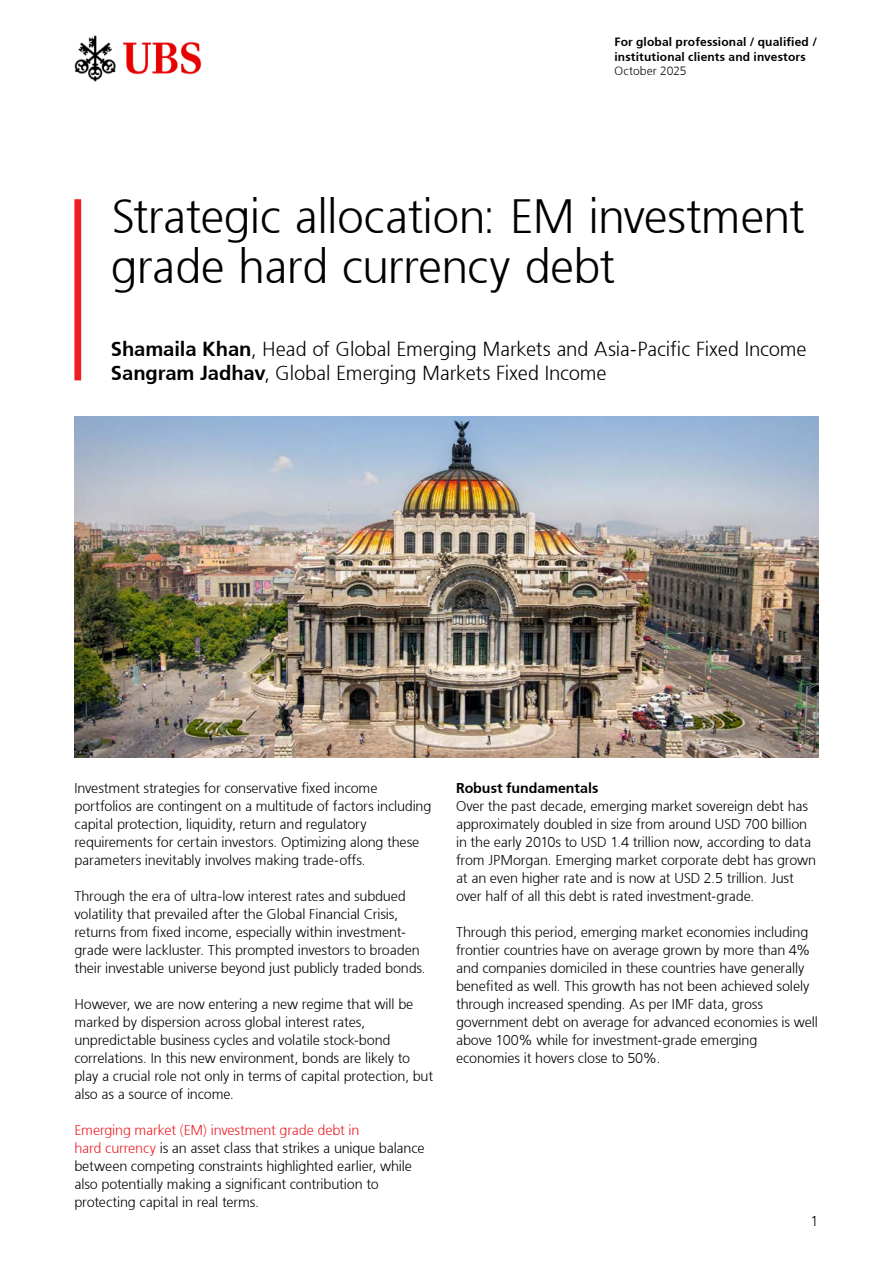
<style>
.page{position:relative;width:893px;height:1263px;background:#fff}
.page>*{position:absolute;margin:0;border:0;box-sizing:border-box;transform-origin:0 0}
.UBS_Template_Keyline_32_H1_copy{font:300 48px/50.4px "Frutiger 45";letter-spacing:-.02em;color:#000}
.UBS_Template_Infoline_13_5_P{font:300 20.25px "Frutiger 45";letter-spacing:-.01em;color:#000}
.UBS_Template_Body_copy_9_5_Grid{font:300 14.25px/18px "Frutiger 45";letter-spacing:-.01em;color:#000}
.UBS_Template_Body_copy_9_5_Grid-2{font:300 14.25px "Frutiger 45";letter-spacing:-.005em;color:#000}
.UBS_Template_Diagram_8{font:300 12px/14.2px "Frutiger 45";letter-spacing:.01em;color:#000}
.UBS_Template_Diagram_8-2{font:300 12px "Frutiger 45";letter-spacing:.005em;color:#000}
.s1{font-style:inherit}
.s2{color:#ed1d24}
</style>
<div class="page">
<img style="left:74px;top:416px;width:745px;height:341px">
<div style="left:74px;top:199px;width:7px;height:181px;background:#ed1d24"></div>
<img style="left:74px;top:35px;width:128px;height:47px">
<p class="UBS_Template_Diagram_8" style="left:614px;top:35px;width:204px">For global professional / qualified / institutional clients and investors</p>
<p class="UBS_Template_Diagram_8-2" style="left:614px;top:64px;width:74px">October 2025</p>
<h1 class="UBS_Template_Keyline_32_H1_copy" style="left:111px;top:191px;width:695px">Strategic allocation: EM investment grade hard currency debt</h1>
<p class="UBS_Template_Infoline_13_5_P" style="left:111px;top:337px;width:697px"><span class="s1">Shamaila Khan</span>, Head of Global Emerging Markets and Asia-Pacific Fixed Income</p>
<p class="UBS_Template_Infoline_13_5_P" style="left:111px;top:362px;width:497px"><span class="s1">Sangram Jadhav</span>, Global Emerging Markets Fixed Income</p>
<p class="UBS_Template_Body_copy_9_5_Grid" style="left:74px;top:779px;width:358px">Investment strategies for conservative fixed income portfolios are contingent on a multitude of factors including capital protection, liquidity, return and regulatory requirements for certain investors. Optimizing along these parameters inevitably involves making trade-offs.</p>
<p class="UBS_Template_Body_copy_9_5_Grid" style="left:74px;top:887px;width:353px">Through the era of ultra-low interest rates and subdued volatility that prevailed after the Global Financial Crisis, returns from fixed income, especially within investment&shy;grade were lackluster. This prompted investors to broaden their investable universe beyond just publicly traded bonds.</p>
<p class="UBS_Template_Body_copy_9_5_Grid" style="left:74px;top:995px;width:360px">However, we are now entering a new regime that will be marked by dispersion across global interest rates, unpredictable business cycles and volatile stock-bond correlations. In this new environment, bonds are likely to play a crucial role not only in terms of capital protection, but also as a source of income.</p>
<p class="UBS_Template_Body_copy_9_5_Grid" style="left:74px;top:1121px;width:352px"><span class="s2">Emerging market (EM) investment grade debt in<br>hard currency</span> is an asset class that strikes a unique balance between competing constraints highlighted earlier, while also potentially making a significant contribution to protecting capital in real terms.</p>
<p class="UBS_Template_Body_copy_9_5_Grid-2" style="left:456px;top:780px;width:144px">Robust fundamentals</p>
<p class="UBS_Template_Body_copy_9_5_Grid" style="left:456px;top:797px;width:362px">Over the past decade, emerging market sovereign debt has approximately doubled in size from around USD 700 billion in the early 2010s to USD 1.4 trillion now, according to data from JPMorgan. Emerging market corporate debt has grown at an even higher rate and is now at USD 2.5 trillion. Just over half of all this debt is rated investment-grade.</p>
<p class="UBS_Template_Body_copy_9_5_Grid" style="left:456px;top:923px;width:363px">Through this period, emerging market economies including frontier countries have on average grown by more than 4% and companies domiciled in these countries have generally benefited as well. This growth has not been achieved solely through increased spending. As per IMF data, gross government debt on average for advanced economies is well above 100% while for investment-grade emerging economies it hovers close to 50%.</p>
<p class="UBS_Template_Body_copy_9_5_Grid" style="left:811px;top:1212px;width:9px">1</p>
</div>
